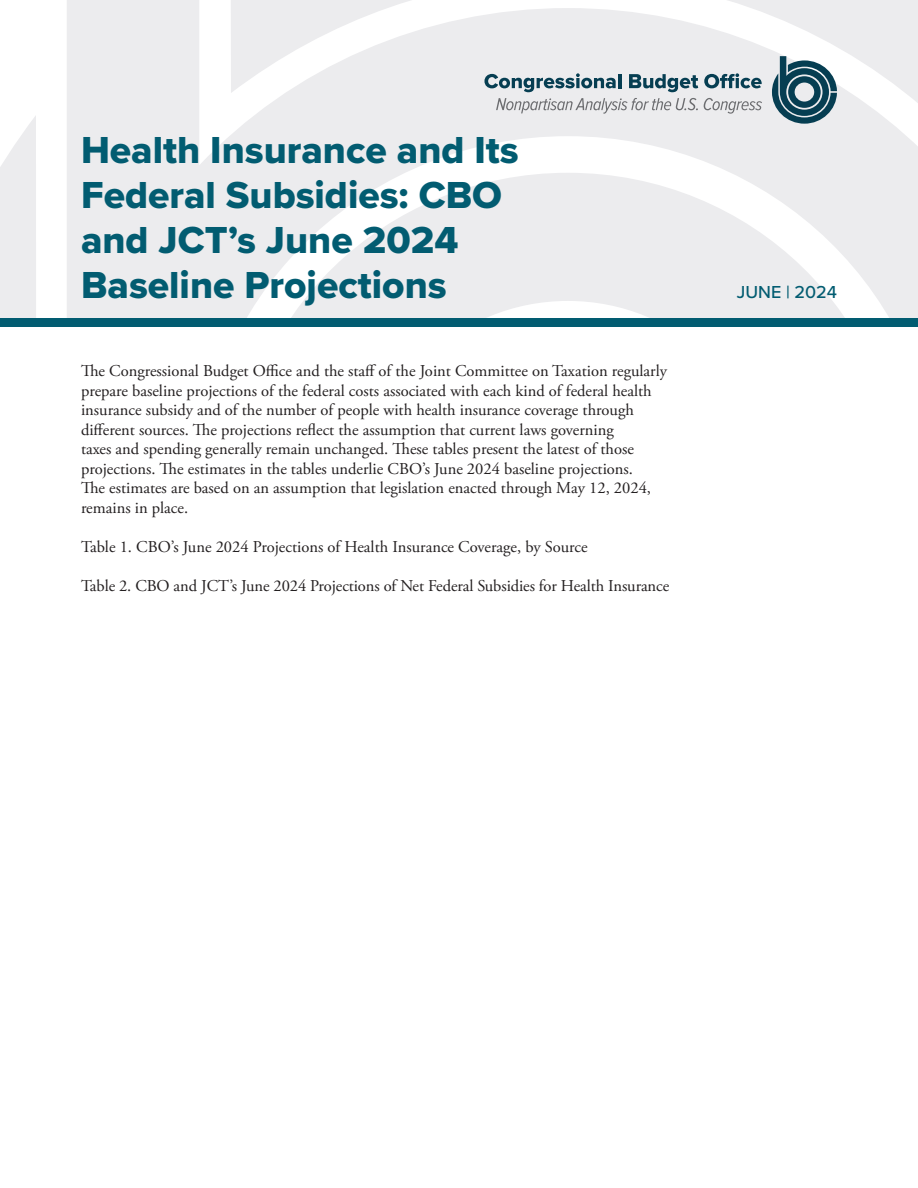
<style>
.page{position:relative;width:918px;height:1188px;background:#fff}
.page>*{position:absolute;margin:0;border:0;box-sizing:border-box;transform-origin:0 0}
.report_title{font:39px/45px "Proxima Nova Extrabld";color:#025c71}
.date{font:500 18px "Proxima Nova";color:#025c71}
.bd5_bodytext{font:16.5px/19.5px "Adobe Garamond Pro";color:#231f20}
</style>
<div class="page">
<svg style="left:0;top:0;width:918px;height:318px;fill:#ececee"></svg>
<div style="left:0;top:318px;width:918px;height:9px;background:#025c71"></div>
<svg style="left:772px;top:56px;width:65px;height:68px;background:#698995"></svg>
<svg style="left:484px;top:73px;width:132px;height:19px;background:#9bafb7"></svg>
<hr style="left:618px;top:74px;width:3px;height:14px;background:#063e52">
<svg style="left:629px;top:74px;width:69px;height:18px"></svg>
<svg style="left:704px;top:73px;width:58px;height:15px"></svg>
<svg style="left:496px;top:98px;width:202px;height:16px;background:#cfd0d2"></svg>
<svg style="left:704px;top:98px;width:58px;height:16px"></svg>
<p class="report_title" style="left:81px;top:127px;width:439px">Health Insurance and Its<br>Federal Subsidies: CBO and JCT’s June 2024<br>Baseline Projections</p>
<p class="bd5_bodytext" style="left:81px;top:362px;width:588px">The Congressional Budget Office and the staff of the Joint Committee on Taxation regularly prepare baseline projections of the federal costs associated with each kind of federal health insurance subsidy and of the number of people with health insurance coverage through different sources. The projections reflect the assumption that current laws governing<br>taxes and spending generally remain unchanged. These tables present the latest of those projections. The estimates in the tables underlie CBO’s June 2024 baseline projections.<br>The estimates are based on an assumption that legislation enacted through May 12, 2024, remains in place.</p>
<p class="bd5_bodytext" style="left:81px;top:538px;width:508px">Table 1. CBO’s June 2024 Projections of Health Insurance Coverage, by Source</p>
<p class="bd5_bodytext" style="left:81px;top:577px;width:590px">Table 2. CBO and JCT’s June 2024 Projections of Net Federal Subsidies for Health Insurance</p>
<p class="date" style="left:737px;top:279px;width:102px">JUNE | 2024</p>
</div>
